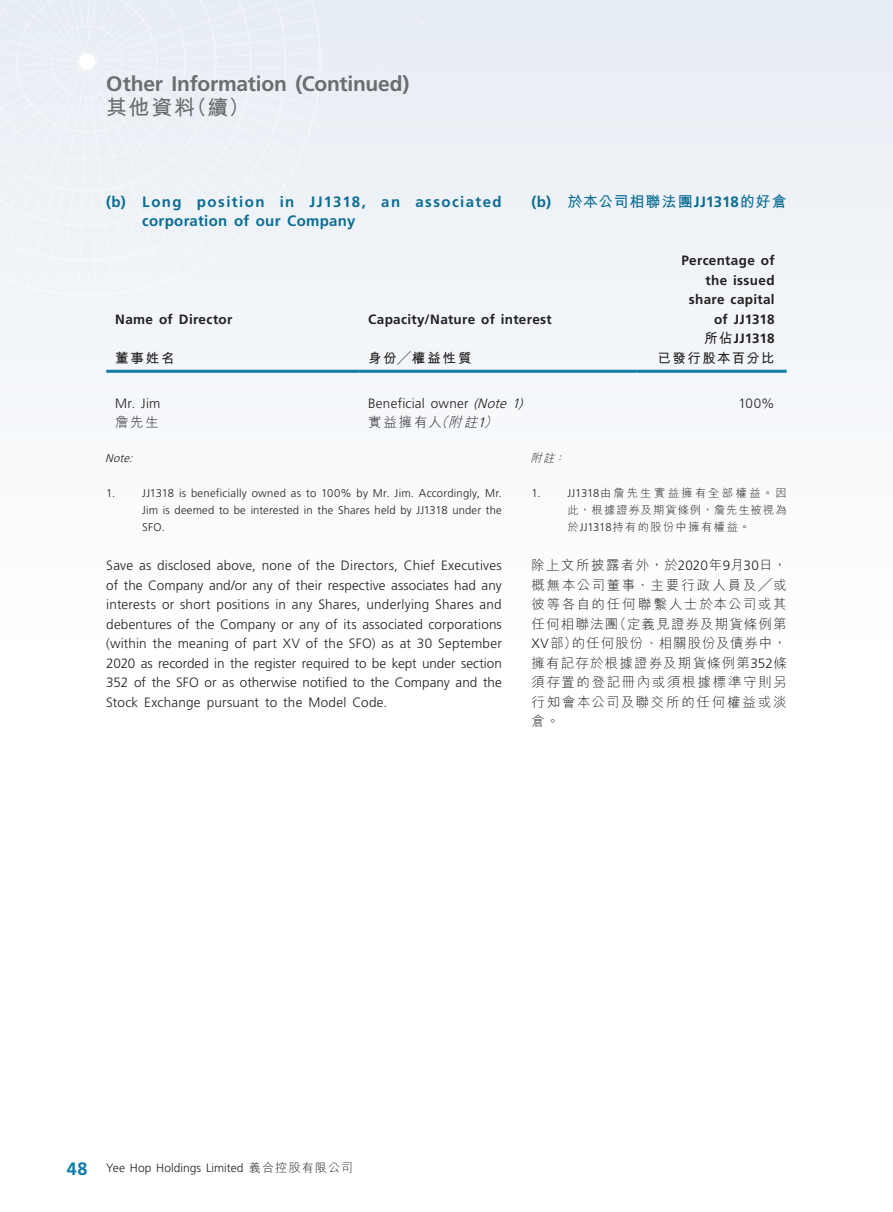
<style>
.page{position:relative;width:893px;height:1212px;background:#fff}
.page>*{position:absolute;margin:0;border:0;box-sizing:border-box;transform-origin:0 0}
.t1{font:700 21px "Frutiger LT Std";letter-spacing:-.01em;color:#6c6d70}
.t2{font:700 21px "M Hei HK";color:#6c6d70}
._04___H2{font:700 15px/19.5px "Frutiger LT Std";letter-spacing:.075em;color:#0b6d94}
._04___H2-2{font:700 15px "M Hei HK";letter-spacing:.07em;color:#0b6d94}
._11_P0{font:300 13.5px/19.5px "Frutiger LT Std";letter-spacing:.01em;color:#231f20;text-align:justify}
._11_P0-2{font:300 13.5px/19.5px "M Hei HK";letter-spacing:.11em;color:#231f20;text-align:justify}
._11_P0-3{font:700 13.5px/19.5px "Frutiger LT Std";letter-spacing:.025em;color:#231f20;text-align:right}
._15_Table_Stub{font:700 13.5px "Frutiger LT Std";letter-spacing:.025em;color:#231f20}
._15_Table_Stub-2{font:300 13.5px "Frutiger LT Std";letter-spacing:.015em;color:#231f20}
._11_P0-4{font:700 13.5px/19.5px "M Hei HK";letter-spacing:.1em;color:#231f20;text-align:right}
._15_Table_Stub-3{font:300 13.5px "M Hei HK";letter-spacing:.125em;color:#231f20}
._15_Table_Stub-4{font:700 13.5px "M Hei HK";letter-spacing:.135em;color:#231f20}
.t3{font:300 12px "Frutiger LT Std";color:#231f20}
._21_IN0__Note{font:300 11.25px/17.2px "Frutiger LT Std";letter-spacing:.01em;color:#231f20;text-align:justify}
._21_IN0__Note-2{font:300 11.25px/17.2px "M Hei HK";letter-spacing:.13em;color:#231f20;text-align:justify}
._21_IN0__Note-3{font:italic 300 11.25px "Frutiger LT Std";color:#231f20}
._21_IN0__Note-4{font:italic 300 11.25px "M Hei HK";color:#231f20}
.s1{font-family:"Frutiger LT Std"}
.s2{font-style:italic}
.s3{font-family:"Frutiger LT Std";font-style:italic}
.s4{font-weight:700;font-size:18px;color:#0d7ca8}
.s5{font-family:"M Hei HK"}
</style>
<div class="page">
<div style="left:0;top:0;width:893px;height:637px;background:linear-gradient(to right,#f9fafc,#f1f4f8)"></div>
<div style="left:0;top:0;width:423px;height:296px;background:#ecf1f6"></div>
<div style="left:79px;top:53px;width:16px;height:17px;background:#fff;border-radius:50%"></div>
<hr style="left:106px;top:370px;width:253px;height:3px;background:#0d7ca8">
<hr style="left:359px;top:370px;width:278px;height:3px;background:#0d7ca8">
<hr style="left:637px;top:370px;width:150px;height:3px;background:#0d7ca8">
<h1 class="t1" style="left:106px;top:72px;width:305px">Other Information (Continued)</h1>
<h1 class="t2" style="left:106px;top:92px;width:145px">其他資料（續）</h1>
<p class="_04___H2" style="left:142px;top:192px;width:361px;text-indent:-36px">(b) Long position in JJ1318, an associated corporation of our Company</p>
<p class="_04___H2-2" style="left:531px;top:190px;width:257px"><span class="s1">(b)</span> 於本公司相聯法團<span class="s1">JJ1318</span>的好倉</p>
<p class="_11_P0-3" style="left:115px;top:309px;width:118px">Name of Director</p>
<p class="_15_Table_Stub" style="left:368px;top:311px;width:185px">Capacity/Nature of interest</p>
<p class="_11_P0-4" style="left:115px;top:347px;width:60px">董事姓名</p>
<p class="_15_Table_Stub-4" style="left:368px;top:348px;width:105px">身份╱權益性質</p>
<p class="_11_P0" style="left:115px;top:394px;width:47px">Mr. Jim</p>
<p class="_11_P0-2" style="left:115px;top:412px;width:45px">詹先生</p>
<p class="_15_Table_Stub-2" style="left:368px;top:395px;width:160px">Beneficial owner <span class="s2">(Note 1)</span></p>
<p class="_15_Table_Stub-3" style="left:368px;top:415px;width:134px">實益擁有人<span class="s2">（附註</span><span class="s3">1</span><span class="s2">）</span></p>
<p class="_11_P0-3" style="left:681px;top:251px;width:95px">Percentage of the issued share capital of JJ1318</p>
<p class="_11_P0-4" style="left:658px;top:327px;width:118px">所佔<span class="s1">JJ1318<br></span>已發行股本百分比</p>
<p class="_11_P0" style="left:738px;top:394px;width:38px">100%</p>
<p class="_21_IN0__Note-3" style="left:105px;top:452px;width:32px">Note:</p>
<p class="_21_IN0__Note" style="left:142px;top:484px;width:361px;text-indent:-36px">1. JJ1318 is beneficially owned as to 100% by Mr. Jim. Accordingly, Mr.<br>Jim is deemed to be interested in the Shares held by JJ1318 under the SFO.</p>
<p class="_11_P0" style="left:106px;top:556px;width:397px">Save as disclosed above, none of the Directors, Chief Executives of the Company and/or any of their respective associates had any interests or short positions in any Shares, underlying Shares and debentures of the Company or any of its associated corporations (within the meaning of part XV of the SFO) as at 30 September 2020 as recorded in the register required to be kept under section 352 of the SFO or as otherwise notified to the Company and the Stock Exchange pursuant to the Model Code.</p>
<p class="_21_IN0__Note-4" style="left:530px;top:452px;width:39px">附註：</p>
<p class="_21_IN0__Note-2" style="left:567px;top:484px;width:221px;text-indent:-36px"><span class="s1">1. JJ1318</span>由詹先生實益擁有全部權益。因此，根據證券及期貨條例，詹先生被視為於<span class="s1">JJ1318</span>持有的股份中擁有權益。</p>
<p class="_11_P0-2" style="left:531px;top:555px;width:257px">除上文所披露者外，於<span class="s1">2020</span>年<span class="s1">9</span>月<span class="s1">30</span>日，概無本公司董事、主要行政人員及╱或彼等各自的任何聯繫人士於本公司或其任何相聯法團（定義見證券及期貨條例第<span class="s1">XV</span>部）的任何股份、相關股份及債券中，擁有記存於根據證券及期貨條例第<span class="s1">352</span>條須存置的登記冊內或須根據標準守則另行知會本公司及聯交所的任何權益或淡倉。</p>
<p class="t3" style="left:67px;top:1161px;width:287px"><span class="s4">48</span> Yee Hop Holdings Limited <span class="s5">義合控股有限公司</span></p>
</div>
